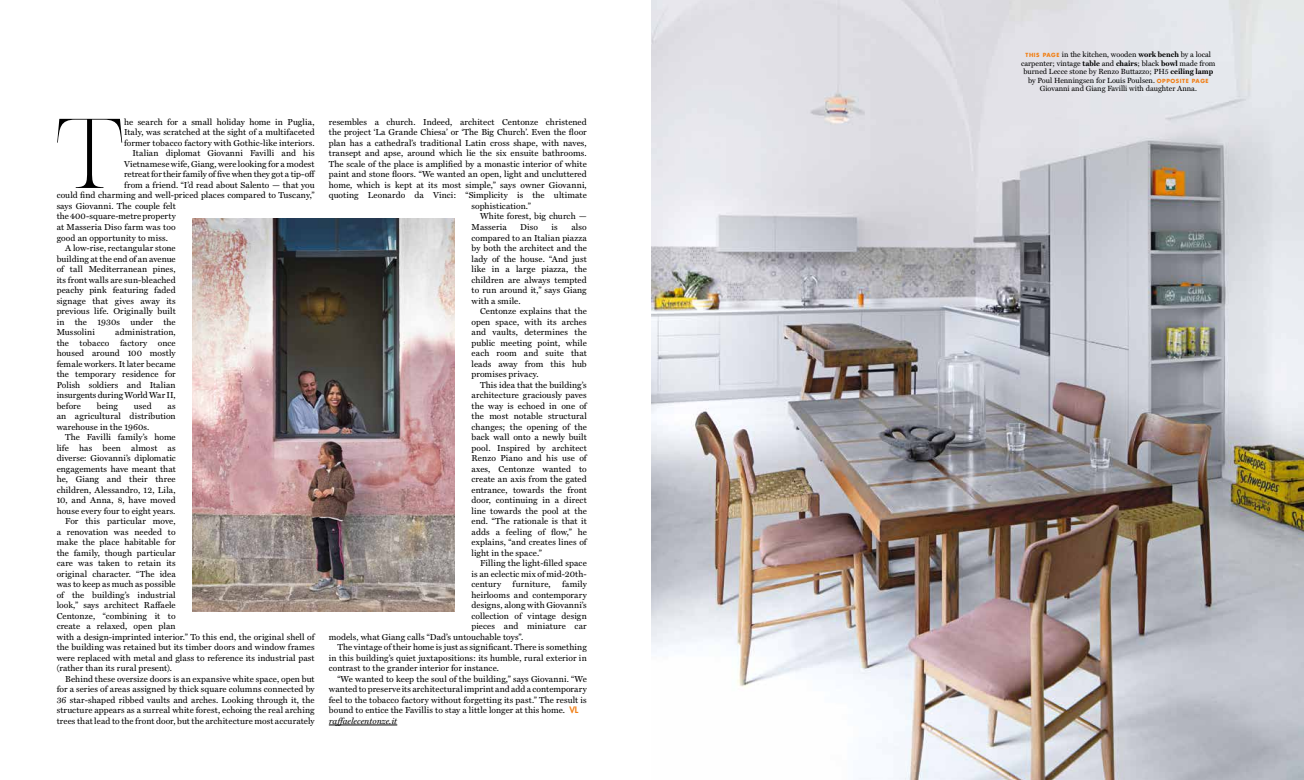
<style>
.page{position:relative;width:1304px;height:780px;background:#fff}
.page>*{position:absolute;margin:0;border:0;box-sizing:border-box;transform-origin:0 0}
.t1{font:98.7px "Lust Pro Demi No 1";color:#000}
.t2{font:8.7px/10.5px "Miller Text";letter-spacing:.01em;color:#000;text-align:justify}
.t3{font:italic 8.7px "Miller Text";color:#000}
.t4{font:7.5px/8.5px "Miller Text";color:#000;text-align:center}
.s1{font-family:"Futura";font-weight:800;color:#f08018}
.s2{font-family:"Futura";font-weight:700;font-size:5.5px;color:#f08018}
.s3{font-weight:700}
</style>
<div class="page">
<img style="left:652px;top:0;width:652px;height:780px">
<img style="left:193px;top:219px;width:262px;height:392px">
<hr style="left:329px;top:724px;width:68px;height:1px;background:#000">
<h1 class="t1" style="left:55px;top:96px;width:70px">T</h1>
<p class="t2" style="left:124px;top:117px;width:192px">he search for a small holiday home in Puglia,</p>
<p class="t2" style="left:124px;top:127px;width:192px">Italy, was scratched at the sight of a multifaceted</p>
<p class="t2" style="left:124px;top:138px;width:192px">former tobacco factory with Gothic-like interiors.</p>
<p class="t2" style="left:133px;top:148px;width:184px">Italian diplomat Giovanni Favilli and his</p>
<p class="t2" style="left:124px;top:159px;width:192px">Vietnamese wife, Giang, were looking for a modest</p>
<p class="t2" style="left:124px;top:169px;width:193px">retreat for their family of five when they got a tip-off</p>
<p class="t2" style="left:124px;top:180px;width:192px">from a friend. “I’d read about Salento — that you</p>
<p class="t2" style="left:57px;top:190px;width:259px">could find charming and well-priced places compared to Tuscany,”</p>
<p class="t2" style="left:57px;top:201px;width:121px">says Giovanni. The couple felt</p>
<p class="t2" style="left:57px;top:211px;width:121px">the 400-square-metre property</p>
<p class="t2" style="left:57px;top:222px;width:121px">at Masseria Diso farm was too</p>
<p class="t2" style="left:57px;top:232px;width:113px">good an opportunity to miss.</p>
<p class="t2" style="left:65px;top:243px;width:112px">A low-rise, rectangular stone</p>
<p class="t2" style="left:57px;top:253px;width:121px">building at the end of an avenue</p>
<p class="t2" style="left:57px;top:264px;width:121px">of tall Mediterranean pines,</p>
<p class="t2" style="left:57px;top:274px;width:121px">its front walls are sun-bleached</p>
<p class="t2" style="left:57px;top:285px;width:121px">peachy pink featuring faded</p>
<p class="t2" style="left:57px;top:295px;width:121px">signage that gives away its</p>
<p class="t2" style="left:57px;top:306px;width:121px">previous life. Originally built</p>
<p class="t2" style="left:57px;top:316px;width:121px">in the 1930s under the</p>
<p class="t2" style="left:57px;top:327px;width:40px">Mussolini</p>
<p class="t2" style="left:57px;top:327px;width:121px;text-indent:58px">administration, the tobacco factory once housed around 100 mostly female workers. It later became the temporary residence for Polish soldiers and Italian insurgents during World War II, before</p>
<p class="t2" style="left:97px;top:400px;width:23px">being</p>
<p class="t2" style="left:134px;top:400px;width:19px">used</p>
<p class="t2" style="left:57px;top:400px;width:121px;text-indent:111px">as an agricultural distribution warehouse in the 1960s.</p>
<p class="t2" style="left:65px;top:432px;width:112px">The Favilli family’s home</p>
<p class="t2" style="left:57px;top:442px;width:121px">life has been almost as</p>
<p class="t2" style="left:57px;top:453px;width:121px">diverse: Giovanni’s diplomatic</p>
<p class="t2" style="left:57px;top:463px;width:121px">engagements have meant that</p>
<p class="t2" style="left:57px;top:474px;width:121px">he, Giang and their three</p>
<p class="t2" style="left:57px;top:484px;width:121px">children, Alessandro, 12, Lila,</p>
<p class="t2" style="left:57px;top:495px;width:121px">10, and Anna, 8, have moved</p>
<p class="t2" style="left:57px;top:505px;width:120px">house every four to eight years.</p>
<p class="t2" style="left:65px;top:516px;width:112px">For this particular move,</p>
<p class="t2" style="left:57px;top:526px;width:121px">a renovation was needed to</p>
<p class="t2" style="left:57px;top:537px;width:121px">make the place habitable for</p>
<p class="t2" style="left:57px;top:547px;width:121px">the family, though particular</p>
<p class="t2" style="left:57px;top:558px;width:121px">care was taken to retain its</p>
<p class="t2" style="left:57px;top:568px;width:121px">original character. “The idea</p>
<p class="t2" style="left:57px;top:579px;width:121px">was to keep as much as possible</p>
<p class="t2" style="left:57px;top:589px;width:121px">of the building’s industrial</p>
<p class="t2" style="left:57px;top:600px;width:121px">look,” says architect Raffaele</p>
<p class="t2" style="left:57px;top:610px;width:121px">Centonze, “combining it to</p>
<p class="t2" style="left:57px;top:621px;width:121px">create a relaxed, open plan</p>
<p class="t2" style="left:57px;top:631px;width:259px">with a design-imprinted interior.” To this end, the original shell of</p>
<p class="t2" style="left:57px;top:642px;width:259px">the building was retained but its timber doors and window frames</p>
<p class="t2" style="left:57px;top:652px;width:259px">were replaced with metal and glass to reference its industrial past</p>
<p class="t2" style="left:57px;top:663px;width:117px">(rather than its rural present).</p>
<p class="t2" style="left:65px;top:673px;width:251px">Behind these oversize doors is an expansive white space, open but</p>
<p class="t2" style="left:57px;top:684px;width:259px">for a series of areas assigned by thick square columns connected by</p>
<p class="t2" style="left:57px;top:694px;width:259px">36 star-shaped ribbed vaults and arches. Looking through it, the</p>
<p class="t2" style="left:57px;top:705px;width:259px">structure appears as a surreal white forest, echoing the real arching</p>
<p class="t2" style="left:57px;top:715px;width:259px">trees that lead to the front door, but the architecture most accurately</p>
<p class="t2" style="left:329px;top:117px;width:259px">resembles a church. Indeed, architect Centonze christened</p>
<p class="t2" style="left:329px;top:127px;width:259px">the project ‘La Grande Chiesa’ or ‘The Big Church’. Even the floor</p>
<p class="t2" style="left:329px;top:138px;width:259px">plan has a cathedral’s traditional Latin cross shape, with naves,</p>
<p class="t2" style="left:329px;top:148px;width:259px">transept and apse, around which lie the six ensuite bathrooms.</p>
<p class="t2" style="left:329px;top:159px;width:259px">The scale of the place is amplified by a monastic interior of white</p>
<p class="t2" style="left:329px;top:169px;width:259px">paint and stone floors. “We wanted an open, light and uncluttered</p>
<p class="t2" style="left:329px;top:180px;width:259px">home, which is kept at its most simple,” says owner Giovanni,</p>
<p class="t2" style="left:329px;top:190px;width:259px">quoting Leonardo da Vinci: “Simplicity is the ultimate</p>
<p class="t2" style="left:472px;top:201px;width:61px">sophistication.”</p>
<p class="t2" style="left:480px;top:211px;width:108px">White forest, big church —</p>
<p class="t2" style="left:472px;top:222px;width:37px">Masseria</p>
<p class="t2" style="left:520px;top:222px;width:19px">Diso</p>
<p class="t2" style="left:552px;top:222px;width:8px">is</p>
<p class="t2" style="left:472px;top:222px;width:117px;text-indent:100px">also compared to an Italian piazza by both the architect and the lady of the house. “And just like in a large piazza, the children are always tempted to run around it,” says Giang with a smile.</p>
<p class="t2" style="left:472px;top:306px;width:117px;text-indent:8px">Centonze explains that the open space, with its arches and vaults, determines the public meeting point, while each room and suite that leads away from this hub promises privacy.</p>
<p class="t2" style="left:472px;top:379px;width:117px;text-indent:8px">This idea that the building’s architecture graciously paves the way is echoed in one of the most notable structural changes; the opening of the back wall onto a newly built pool. Inspired by architect Renzo Piano and his use of axes, Centonze wanted to create an axis from the gated entrance, towards the front door, continuing in a direct line towards the pool at the end. “The rationale is that it adds a feeling of flow,” he explains, “and creates lines of light in the space.”</p>
<p class="t2" style="left:472px;top:558px;width:117px;text-indent:8px">Filling the light-filled space is an eclectic mix of mid-20th&shy;century</p>
<p class="t2" style="left:513px;top:579px;width:40px">furniture,</p>
<p class="t2" style="left:562px;top:579px;width:26px">family</p>
<p class="t2" style="left:472px;top:589px;width:117px">heirlooms and contemporary</p>
<p class="t2" style="left:472px;top:600px;width:117px">designs, along with Giovanni’s</p>
<p class="t2" style="left:472px;top:610px;width:117px">collection of vintage design</p>
<p class="t2" style="left:472px;top:621px;width:117px">pieces and miniature car</p>
<p class="t2" style="left:329px;top:631px;width:196px">models, what Giang calls “Dad’s untouchable toys”.</p>
<p class="t2" style="left:337px;top:642px;width:251px">The vintage of their home is just as significant. There is something</p>
<p class="t2" style="left:329px;top:652px;width:259px">in this building’s quiet juxtapositions: its humble, rural exterior in</p>
<p class="t2" style="left:329px;top:663px;width:172px">contrast to the grander interior for instance.</p>
<p class="t2" style="left:337px;top:673px;width:251px">“We wanted to keep the soul of the building,” says Giovanni. “We</p>
<p class="t2" style="left:329px;top:684px;width:259px">wanted to preserve its architectural imprint and add a contemporary</p>
<p class="t2" style="left:329px;top:694px;width:259px">feel to the tobacco factory without forgetting its past.” The result is</p>
<p class="t2" style="left:329px;top:705px;width:251px">bound to entice the Favillis to stay a little longer at this home. <span class="s1">VL</span></p>
<p class="t3" style="left:329px;top:715px;width:70px">raffaelecentonze.it</p>
<p class="t4" style="left:1021px;top:50px;width:196px"><span class="s2">THIS PAGE</span> in the kitchen, wooden <span class="s3">work bench</span> by a local carpenter; vintage <span class="s3">table</span> and <span class="s3">chairs</span>; black <span class="s3">bowl</span> made from burned Lecce stone by Renzo Buttazzo; PH5 <span class="s3">ceiling lamp </span>by Poul Henningsen for Louis Poulsen. <span class="s2">OPPOSITE PAGE </span>Giovanni and Giang Favilli with daughter Anna.</p>
</div>
